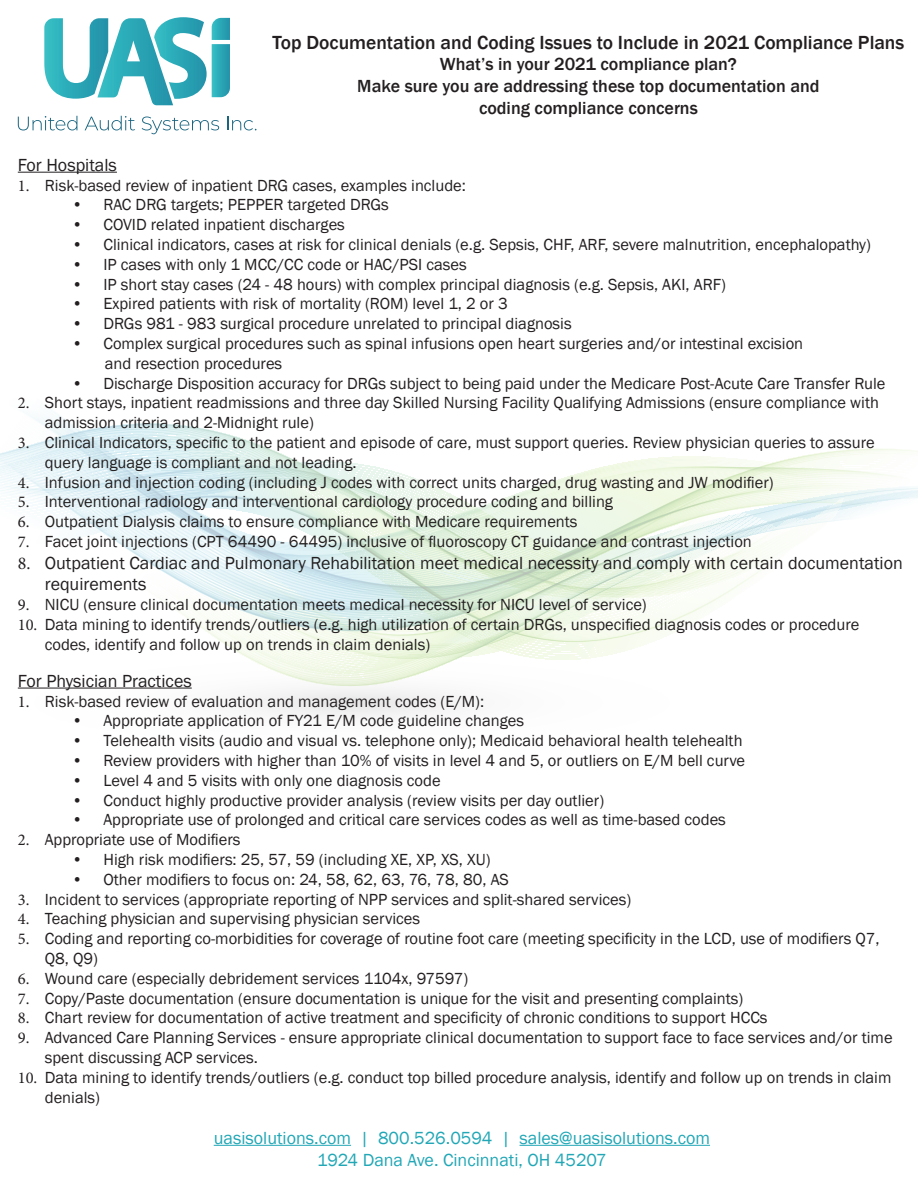
<style>
.page{position:relative;width:918px;height:1188px;background:#fff}
.page>*{position:absolute;margin:0;border:0;box-sizing:border-box;transform-origin:0 0}
.t1{font:500 19.5px "Franklin Gothic";color:#231f20}
.t2{font:18px/21.6px "Franklin Gothic";color:#231f20}
.t3{font:500 18px "Franklin Gothic";color:#231f20}
.t4{font:18px "Franklin Gothic";color:#21a7b6}
.t5{font:16.5px/19.8px "Franklin Gothic";color:#231f20}
.s1{font-family:"Minion Pro"}
</style>
<div class="page">
<svg style="left:18px;top:116px;width:59px;height:14px"></svg>
<svg style="left:85px;top:116px;width:50px;height:14px"></svg>
<svg style="left:142px;top:117px;width:77px;height:17px"></svg>
<svg style="left:227px;top:117px;width:29px;height:13px"></svg>
<svg style="left:44px;top:17px;width:186px;height:88px"></svg>
<svg style="left:29px;top:414px;width:889px;height:185px"></svg>
<svg style="left:17px;top:647px;width:621px;height:70px"></svg>
<hr style="left:18px;top:172px;width:99px;height:1px;background:#231f20">
<hr style="left:18px;top:688px;width:174px;height:1px;background:#231f20">
<hr style="left:214px;top:1145px;width:137px;height:1px;background:#21a7b6">
<hr style="left:520px;top:1145px;width:190px;height:1px;background:#21a7b6">
<p class="t1" style="left:272px;top:30px;width:633px">Top Documentation and Coding Issues to Include in 2021 Compliance Plans</p>
<p class="t3" style="left:440px;top:53px;width:299px">What’s in your 2021 compliance plan?</p>
<p class="t3" style="left:357px;top:75px;width:464px">Make sure you are addressing these top documentation and</p>
<p class="t3" style="left:479px;top:97px;width:220px">coding compliance concerns</p>
<p class="t2" style="left:18px;top:154px;width:101px">For Hospitals</p>
<p class="t5" style="left:18px;top:176px;width:450px"><span class="s1">1.</span> Risk-based review of inpatient DRG cases, examples include:</p>
<p class="t5" style="left:72px;top:195px;width:319px">• RAC DRG targets; PEPPER targeted DRGs</p>
<p class="t5" style="left:72px;top:215px;width:275px">• COVID related inpatient discharges</p>
<p class="t5" style="left:72px;top:235px;width:801px">• Clinical indicators, cases at risk for clinical denials (e.g. Sepsis, CHF, ARF, severe malnutrition, encephalopathy)</p>
<p class="t5" style="left:72px;top:255px;width:396px">• IP cases with only 1 MCC/CC code or HAC/PSI cases</p>
<p class="t5" style="left:72px;top:275px;width:656px">• IP short stay cases (24 - 48 hours) with complex principal diagnosis (e.g. Sepsis, AKI, ARF)</p>
<p class="t5" style="left:72px;top:294px;width:437px">• Expired patients with risk of mortality (ROM) level 1, 2 or 3</p>
<p class="t5" style="left:72px;top:314px;width:501px">• DRGs 981 - 983 surgical procedure unrelated to principal diagnosis</p>
<p class="t5" style="left:72px;top:334px;width:733px">• Complex surgical procedures such as spinal infusions open heart surgeries and/or intestinal excision</p>
<p class="t5" style="left:105px;top:354px;width:179px">and resection procedures</p>
<p class="t5" style="left:72px;top:374px;width:815px">• Discharge Disposition accuracy for DRGs subject to being paid under the Medicare Post-Acute Care Transfer Rule</p>
<p class="t5" style="left:45px;top:393px;width:836px;text-indent:-27px"><span class="s1">2.</span> Short stays, inpatient readmissions and three day Skilled Nursing Facility Qualifying Admissions (ensure compliance with admission criteria and 2-Midnight rule)</p>
<p class="t5" style="left:45px;top:433px;width:832px;text-indent:-27px"><span class="s1">3.</span> Clinical Indicators, specific to the patient and episode of care, must support queries. Review physician queries to assure query language is compliant and not leading.</p>
<p class="t5" style="left:18px;top:473px;width:757px"><span class="s1">4.</span> Infusion and injection coding (including J codes with correct units charged, drug wasting and JW modifier)</p>
<p class="t5" style="left:18px;top:492px;width:597px"><span class="s1">5.</span> Interventional radiology and interventional cardiology procedure coding and billing</p>
<p class="t5" style="left:18px;top:512px;width:561px"><span class="s1">6.</span> Outpatient Dialysis claims to ensure compliance with Medicare requirements</p>
<p class="t5" style="left:18px;top:532px;width:736px"><span class="s1">7.</span> Facet joint injections (CPT 64490 - 64495) inclusive of fluoroscopy CT guidance and contrast injection</p>
<p class="t2" style="left:45px;top:552px;width:860px;text-indent:-27px"><span class="s1">8.</span> Outpatient Cardiac and Pulmonary Rehabilitation meet medical necessity and comply with certain documentation requirements</p>
<p class="t5" style="left:18px;top:595px;width:630px"><span class="s1">9.</span> NICU (ensure clinical documentation meets medical necessity for NICU level of service)</p>
<p class="t5" style="left:45px;top:615px;width:816px;text-indent:-27px"><span class="s1">10.</span> Data mining to identify trends/outliers (e.g. high utilization of certain DRGs, unspecified diagnosis codes or procedure codes, identify and follow up on trends in claim denials)</p>
<p class="t2" style="left:18px;top:670px;width:175px">For Physician Practices</p>
<p class="t5" style="left:18px;top:691px;width:468px"><span class="s1">1.</span> Risk-based review of evaluation and management codes (E/M):</p>
<p class="t5" style="left:72px;top:711px;width:454px">• Appropriate application of FY21 E/M code guideline changes</p>
<p class="t5" style="left:72px;top:731px;width:672px">• Telehealth visits (audio and visual vs. telephone only); Medicaid behavioral health telehealth</p>
<p class="t5" style="left:72px;top:751px;width:675px">• Review providers with higher than 10% of visits in level 4 and 5, or outliers on E/M bell curve</p>
<p class="t5" style="left:72px;top:771px;width:370px">• Level 4 and 5 visits with only one diagnosis code</p>
<p class="t5" style="left:72px;top:790px;width:534px">• Conduct highly productive provider analysis (review visits per day outlier)</p>
<p class="t5" style="left:72px;top:810px;width:656px">• Appropriate use of prolonged and critical care services codes as well as time-based codes</p>
<p class="t5" style="left:18px;top:830px;width:224px"><span class="s1">2.</span> Appropriate use of Modifiers</p>
<p class="t5" style="left:72px;top:850px;width:420px">• High risk modifiers: 25, 57, 59 (including XE, XP, XS, XU)</p>
<p class="t5" style="left:72px;top:870px;width:439px">• Other modifiers to focus on: 24, 58, 62, 63, 76, 78, 80, AS</p>
<p class="t5" style="left:18px;top:889px;width:615px"><span class="s1">3.</span> Incident to services (appropriate reporting of NPP services and split-shared services)</p>
<p class="t5" style="left:18px;top:909px;width:404px"><span class="s1">4.</span> Teaching physician and supervising physician services</p>
<p class="t5" style="left:45px;top:929px;width:836px;text-indent:-27px"><span class="s1">5.</span> Coding and reporting co-morbidities for coverage of routine foot care (meeting specificity in the LCD, use of modifiers Q7,<br>Q8, Q9)</p>
<p class="t5" style="left:18px;top:969px;width:452px"><span class="s1">6.</span> Wound care (especially debridement services 1104x, 97597)</p>
<p class="t5" style="left:18px;top:988px;width:727px"><span class="s1">7.</span> Copy/Paste documentation (ensure documentation is unique for the visit and presenting complaints)</p>
<p class="t5" style="left:18px;top:1008px;width:751px"><span class="s1">8.</span> Chart review for documentation of active treatment and specificity of chronic conditions to support HCCs</p>
<p class="t5" style="left:45px;top:1028px;width:849px;text-indent:-27px"><span class="s1">9.</span> Advanced Care Planning Services - ensure appropriate clinical documentation to support face to face services and/or time spent discussing ACP services.</p>
<p class="t5" style="left:45px;top:1068px;width:848px;text-indent:-27px"><span class="s1">10.</span> Data mining to identify trends/outliers (e.g. conduct top billed procedure analysis, identify and follow up on trends in claim denials)</p>
<p class="t4" style="left:214px;top:1127px;width:498px">uasisolutions.com | 800.526.0594 | sales@uasisolutions.com</p>
<p class="t4" style="left:317px;top:1148px;width:291px">1924 Dana Ave. Cincinnati, OH 45207</p>
</div>
